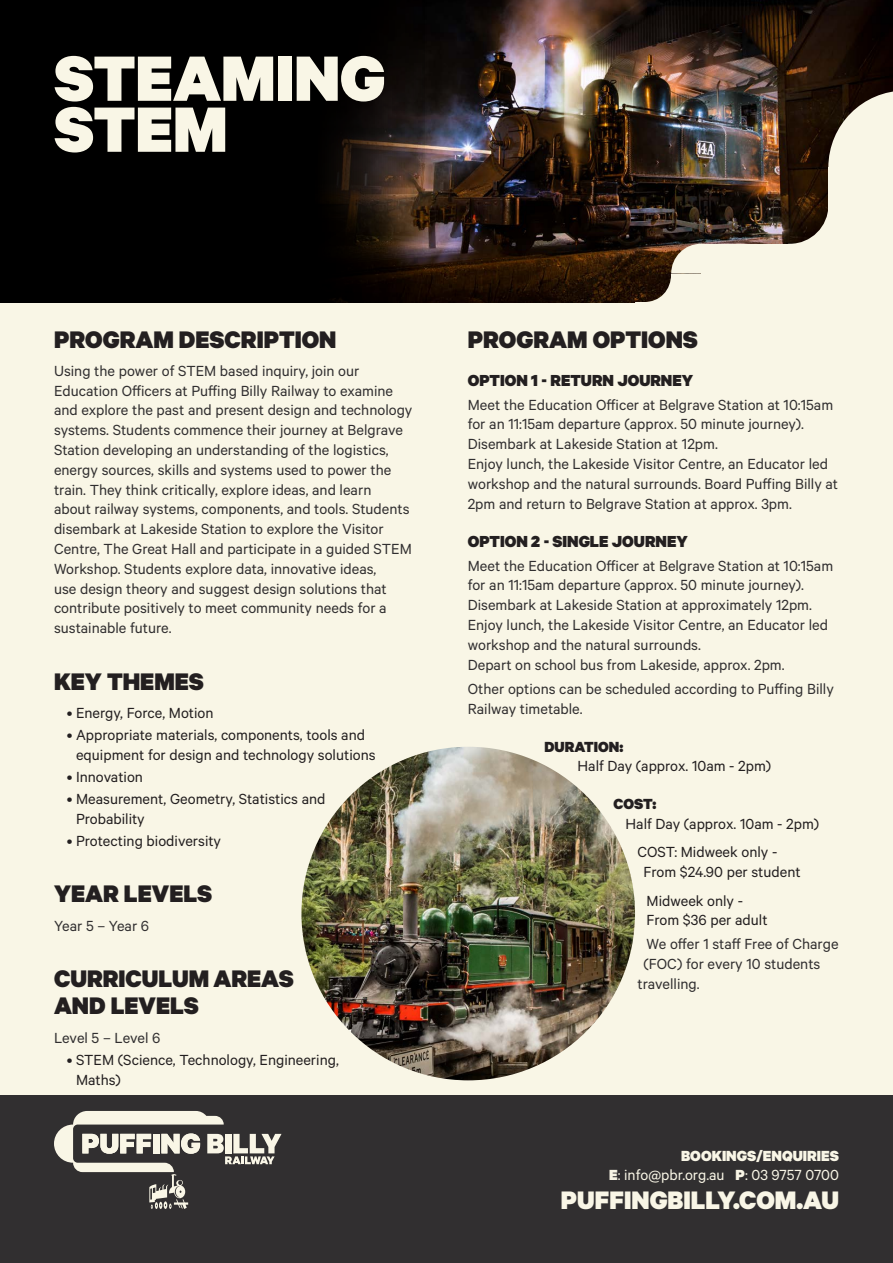
<style>
.page{position:relative;width:893px;height:1263px;background:#fff}
.page>*{position:absolute;margin:0;border:0;box-sizing:border-box;transform-origin:0 0}
.t1{font:900 72px/51px "Calibre";color:#f9f6e6}
.t2{font:900 28.5px "Calibre";color:#f9f6e6}
.t3{font:900 27px/27px "Calibre";color:#231f20}
.t4{font:900 18px "Calibre";color:#231f20}
.t5{font:16.5px/19.8px "Calibre";color:#312f30}
.t6{font:16.5px/19.8px "Calibre";color:#231f20}
.t7{font:16.5px/19.8px "Calibre";color:#f9f6e6;text-align:right}
.t8{font:900 16.5px "Calibre";color:#231f20}
.s1{font-weight:900}
</style>
<div class="page">
<img style="left:425px;top:0;width:468px;height:303px">
<svg style="left:0;top:0;width:425px;height:303px;fill:#000"></svg>
<div style="left:0;top:303px;width:893px;height:820px;background:#f9f6e6"></div>
<div style="left:701px;top:244px;width:192px;height:77px;background:#f9f6e6"></div>
<svg style="left:769px;top:91px;width:124px;height:153px"></svg>
<svg style="left:635px;top:244px;width:66px;height:58px"></svg>
<div style="left:635px;top:302px;width:258px;height:62px;background:#f9f6e6"></div>
<div style="left:0;top:1095px;width:893px;height:168px;background:#312f30"></div>
<svg style="left:54px;top:1111px;width:228px;height:98px"></svg>
<img style="left:301px;top:747px;width:334px;height:333px;border-radius:167px">
<h1 class="t1" style="left:54px;top:50px;width:333px">STEAMING<br>STEM</h1>
<h3 class="t3" style="left:54px;top:325px;width:284px">PROGRAM DESCRIPTION</h3>
<p class="t5" style="left:54px;top:360px;width:360px">Using the power of STEM based inquiry, join our Education Officers at Puffing Billy Railway to examine and explore the past and present design and technology systems. Students commence their journey at Belgrave Station developing an understanding of the logistics, energy sources, skills and systems used to power the train. They think critically, explore ideas, and learn<br>about railway systems, components, and tools. Students disembark at Lakeside Station to explore the Visitor Centre, The Great Hall and participate in a guided STEM Workshop. Students explore data, innovative ideas,<br>use design theory and suggest design solutions that contribute positively to meet community needs for a sustainable future.</p>
<h3 class="t3" style="left:54px;top:667px;width:152px">KEY THEMES</h3>
<p class="t6" style="left:67px;top:703px;width:148px">• Energy, Force, Motion</p>
<p class="t6" style="left:76px;top:725px;width:301px;text-indent:-9px">• Appropriate materials, components, tools and equipment for design and technology solutions</p>
<p class="t6" style="left:67px;top:766px;width:78px">• Innovation</p>
<p class="t6" style="left:76px;top:788px;width:251px;text-indent:-9px">• Measurement, Geometry, Statistics and<br>Probability</p>
<p class="t6" style="left:67px;top:830px;width:156px">• Protecting biodiversity</p>
<h3 class="t3" style="left:54px;top:879px;width:160px">YEAR LEVELS</h3>
<p class="t5" style="left:54px;top:915px;width:97px">Year 5 – Year 6</p>
<h3 class="t3" style="left:54px;top:965px;width:242px">CURRICULUM AREAS<br>AND LEVELS</h3>
<p class="t5" style="left:54px;top:1027px;width:108px">Level 5 – Level 6</p>
<p class="t6" style="left:76px;top:1049px;width:264px;text-indent:-9px">• STEM (Science, Technology, Engineering,<br>Maths)</p>
<h3 class="t3" style="left:468px;top:325px;width:232px">PROGRAM OPTIONS</h3>
<p class="t4" style="left:468px;top:369px;width:227px">OPTION 1 - RETURN JOURNEY</p>
<p class="t5" style="left:468px;top:394px;width:372px">Meet the Education Officer at Belgrave Station at 10:15am for an 11:15am departure (approx. 50 minute journey).<br>Disembark at Lakeside Station at 12pm.<br>Enjoy lunch, the Lakeside Visitor Centre, an Educator led workshop and the natural surrounds. Board Puffing Billy at 2pm and return to Belgrave Station at approx. 3pm.</p>
<p class="t4" style="left:468px;top:530px;width:222px">OPTION 2 - SINGLE JOURNEY</p>
<p class="t5" style="left:468px;top:555px;width:367px">Meet the Education Officer at Belgrave Station at 10:15am for an 11:15am departure (approx. 50 minute journey).<br>Disembark at Lakeside Station at approximately 12pm.<br>Enjoy lunch, the Lakeside Visitor Centre, an Educator led workshop and the natural surrounds.<br>Depart on school bus from Lakeside, approx. 2pm.</p>
<p class="t5" style="left:468px;top:678px;width:368px">Other options can be scheduled according to Puffing Billy<br>Railway timetable.</p>
<p class="t8" style="left:545px;top:736px;width:80px">DURATION:</p>
<p class="t6" style="left:578px;top:756px;width:195px">Half Day (approx. 10am - 2pm)</p>
<p class="t8" style="left:614px;top:794px;width:44px">COST:</p>
<p class="t6" style="left:638px;top:809px;width:183px;line-height:28.3px;text-indent:-12px">Half Day (approx. 10am - 2pm)<br>COST: Midweek only -</p>
<p class="t6" style="left:644px;top:857px;width:159px;line-height:28.3px">From $24.90 per student<br>Midweek only -</p>
<p class="t6" style="left:647px;top:910px;width:123px">From $36 per adult</p>
<p class="t5" style="left:647px;top:934px;width:193px">We offer 1 staff Free of Charge</p>
<p class="t5" style="left:644px;top:953px;width:178px">(FOC) for every 10 students</p>
<p class="t5" style="left:638px;top:973px;width:64px">travelling.</p>
<p class="t7" style="left:609px;top:1145px;width:231px"><span class="s1">BOOKINGS/ENQUIRIES<br>E</span>: info@pbr.org.au <span class="s1">P</span>: 03 9757 0700</p>
<h2 class="t2" style="left:561px;top:1182px;width:279px">PUFFINGBILLY.COM.AU</h2>
</div>
